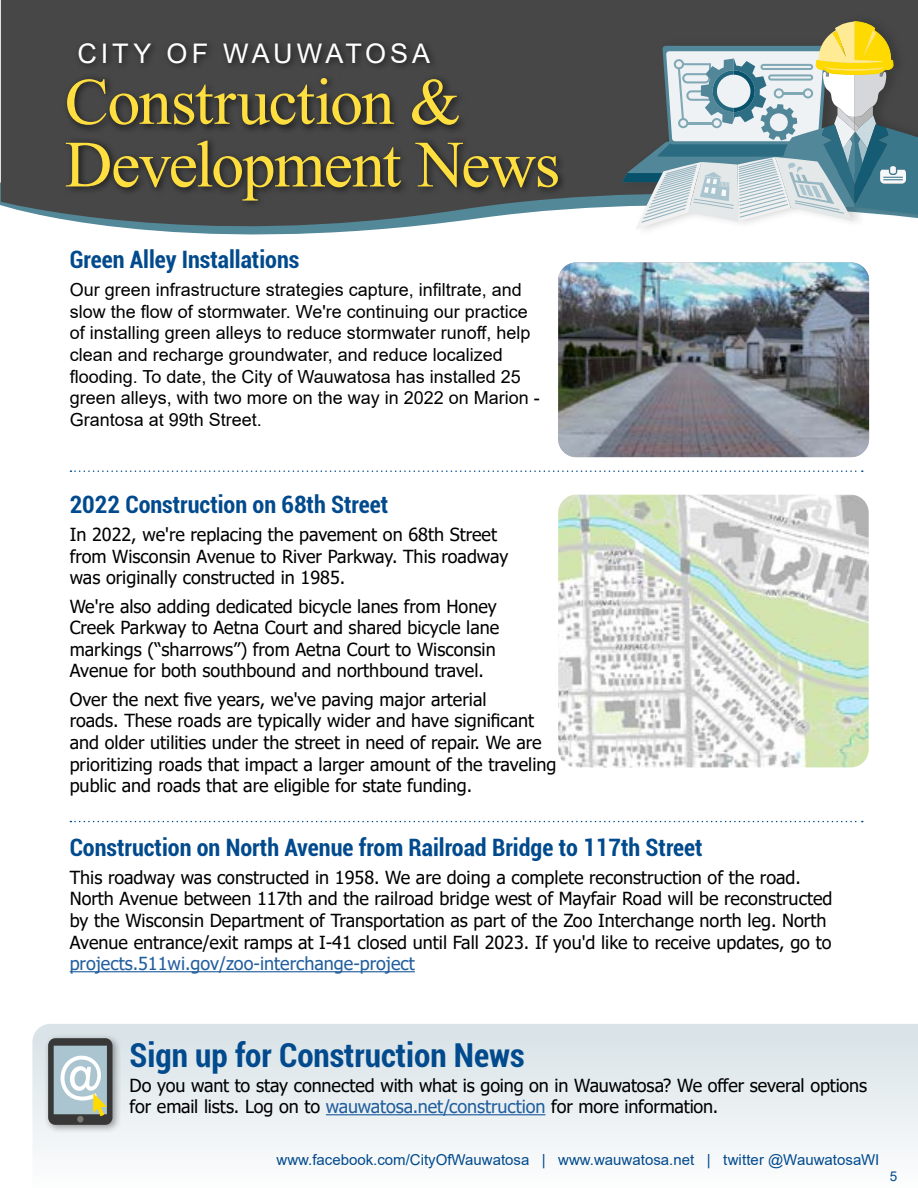
<style>
.page{position:relative;width:918px;height:1188px;background:#fff}
.page>*{position:absolute;margin:0;border:0;box-sizing:border-box;transform-origin:0 0}
.t1{font:66px/62.7px "Times New Roman";letter-spacing:-.025em;color:#ffde40}
.t2{font:700 condensed 33px "Roboto";color:#014a8d}
.t3{font:27px "Arial";letter-spacing:.145em;color:#fff}
.t4{font:700 condensed 24px "Roboto";color:#014a8d}
.t5{font:18px/21.6px "Tahoma";color:#000}
.t6{font:18px/21.6px "Arial";color:#000}
.t7{font:18px "Tahoma";color:#215e9e}
.t8{font:15px "Arial";color:#014a8d}
.t9{font:13.5px "Arial";color:#014a8d}
.s1{color:#215e9e}
</style>
<div class="page">
<svg style="left:1px;top:0;width:917px;height:235px;fill:#484747"></svg>
<svg style="left:32px;top:1024px;width:886px;height:129px;fill:#e6ecef"></svg>
<div style="left:61px;top:40px;width:506px;height:168px;background:#000;opacity:.6"></div>
<svg style="left:70px;top:470px;width:793px;height:2px"></svg>
<img style="left:558px;top:262px;width:311px;height:195px">
<img style="left:558px;top:495px;width:311px;height:272px">
<hr style="left:326px;top:1114px;width:219px;height:1px;background:#215e9e">
<div style="left:621px;top:13px;width:297px;height:224px;background:#000;opacity:.17"></div>
<svg style="left:622px;top:21px;width:296px;height:209px"></svg>
<div style="left:43px;top:1033px;width:78px;height:101px;background:#000;opacity:.38"></div>
<div style="left:48px;top:1038px;width:65px;height:87px;background:#383838;border-radius:7px"></div>
<div style="left:77px;top:1116px;width:6px;height:7px;background:#7a7a70;border-radius:50%"></div>
<svg style="left:54px;top:1046px;width:53px;height:70px"></svg>
<svg style="left:70px;top:821px;width:793px;height:1px"></svg>
<hr style="left:70px;top:971px;width:345px;height:1px;background:#215e9e">
<h3 class="t3" style="left:77px;top:35px;width:354px">CITY OF WAUWATOSA</h3>
<h1 class="t1" style="left:65px;top:68px;width:497px">Construction &amp;<br>Development News</h1>
<h3 class="t4" style="left:70px;top:243px;width:231px">Green Alley Installations</h3>
<p class="t6" style="left:70px;top:279px;width:472px">Our green infrastructure strategies capture, infiltrate, and slow the flow of stormwater. We're continuing our practice of installing green alleys to reduce stormwater runoff, help clean and recharge groundwater, and reduce localized flooding. To date, the City of Wauwatosa has installed 25 green alleys, with two more on the way in 2022 on Marion - Grantosa at 99th Street.</p>
<h3 class="t4" style="left:70px;top:487px;width:320px">2022 Construction on 68th Street</h3>
<p class="t5" style="left:70px;top:525px;width:440px">In 2022, we're replacing the pavement on 68th Street from Wisconsin Avenue to River Parkway. This roadway was originally constructed in 1985.</p>
<p class="t5" style="left:70px;top:596px;width:431px">We're also adding dedicated bicycle lanes from Honey Creek Parkway to Aetna Court and shared bicycle lane markings (“sharrows”) from Aetna Court to Wisconsin Avenue for both southbound and northbound travel.</p>
<p class="t5" style="left:70px;top:689px;width:466px">Over the next five years, we've paving major arterial roads. These roads are typically wider and have significant</p>
<p class="t5" style="left:70px;top:733px;width:488px">and older utilities under the street in need of repair. We are prioritizing roads that impact a larger amount of the traveling public and roads that are eligible for state funding.</p>
<h3 class="t4" style="left:70px;top:830px;width:634px">Construction on North Avenue from Railroad Bridge to 117th Street</h3>
<p class="t5" style="left:70px;top:868px;width:764px">This roadway was constructed in 1958. We are doing a complete reconstruction of the road.<br>North Avenue between 117th and the railroad bridge west of Mayfair Road will be reconstructed by the Wisconsin Department of Transportation as part of the Zoo Interchange north leg. North Avenue entrance/exit ramps at I-41 closed until Fall 2023. If you'd like to receive updates, go to</p>
<p class="t7" style="left:70px;top:952px;width:347px">projects.511wi.gov/zoo-interchange-project</p>
<h2 class="t2" style="left:130px;top:1032px;width:397px">Sign up for Construction News</h2>
<p class="t5" style="left:130px;top:1076px;width:739px;line-height:21px">Do you want to stay connected with what is going on in Wauwatosa? We offer several options for email lists. Log on to <span class="s1">wauwatosa.net/construction</span> for more information.</p>
<p class="t8" style="left:277px;top:1150px;width:604px">www.facebook.com/CityOfWauwatosa | www.wauwatosa.net | twitter @WauwatosaWI</p>
<p class="t9" style="left:890px;top:1167px;width:9px">5</p>
</div>
